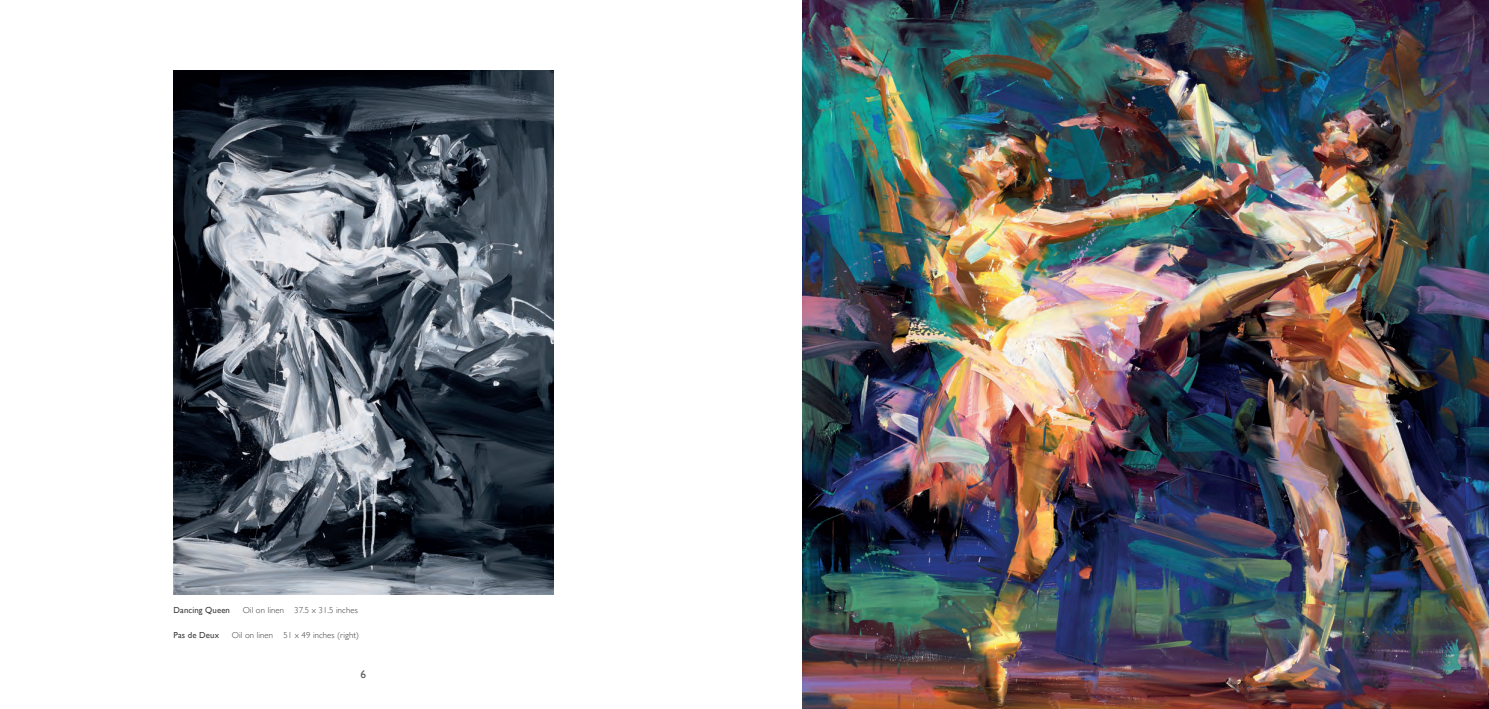
<style>
.page{position:relative;width:1489px;height:709px;background:#fff}
.page>*{position:absolute;margin:0;border:0;box-sizing:border-box;transform-origin:0 0}
.t1{font:11.25px "Gill Sans";color:#57585a}
.t2{font:300 8.75px "Gill Sans";letter-spacing:.01em;color:#3e3e3f}
.t3{font:8.75px "Gill Sans";letter-spacing:.01em;color:#3e3e3f}
</style>
<div class="page">
<img style="left:174px;top:71px;width:379px;height:524px">
<img style="left:802px;top:0;width:686px;height:709px">
<p class="t3" style="left:174px;top:605px;width:58px">Dancing Queen</p>
<p class="t2" style="left:243px;top:603px;width:117px">Oil on linen 37.5 x 31.5 inches</p>
<p class="t3" style="left:174px;top:630px;width:47px">Pas de Deux</p>
<p class="t2" style="left:232px;top:628px;width:129px">Oil on linen 51 x 49 inches (right)</p>
<p class="t1" style="left:360px;top:667px;width:7px">6</p>
</div>
